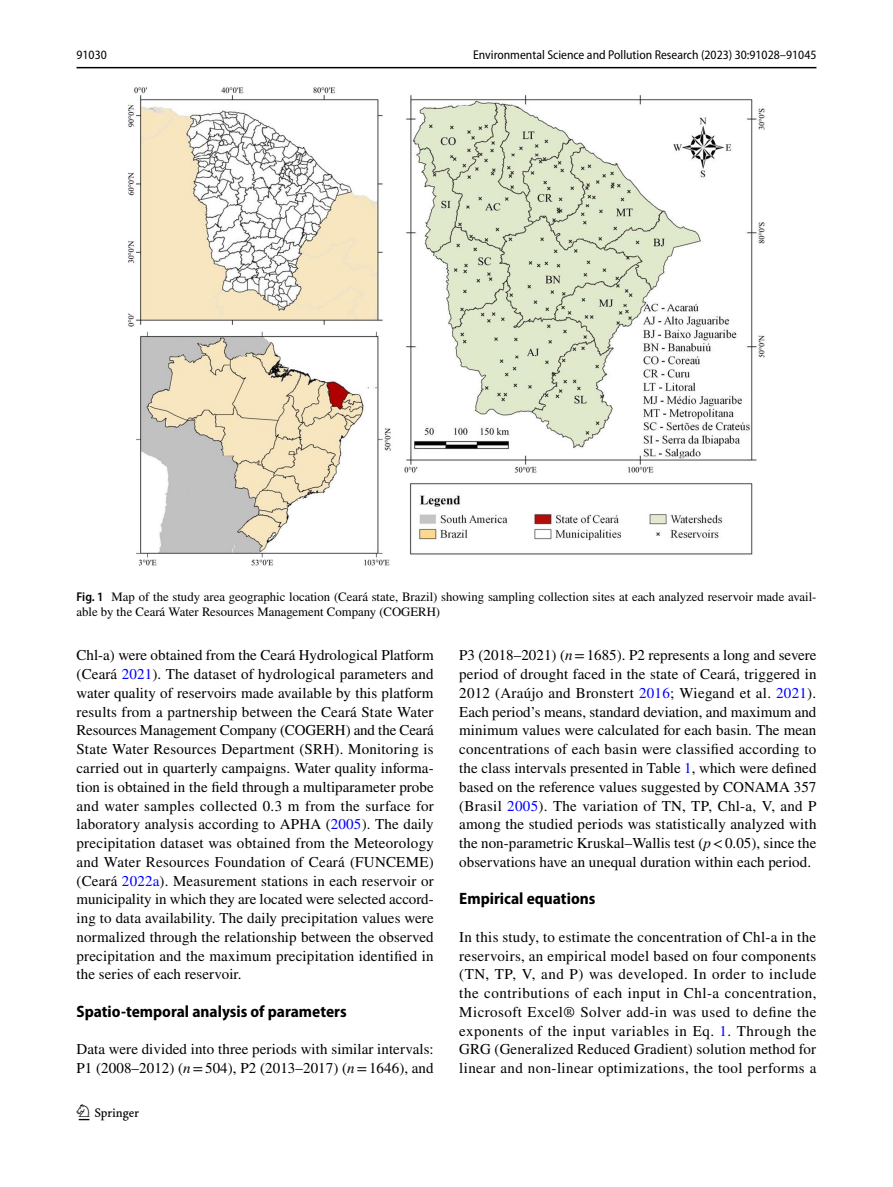
<style>
.page{position:relative;width:893px;height:1187px;background:#fff}
.page>*{position:absolute;margin:0;border:0;box-sizing:border-box;transform-origin:0 0}
.t1{font:22.5px "Springnew Regular 3";color:#000}
.t2{font:700 semi-condensed 16.5px "Myriad Pro";color:#000}
.t3{font:15px/18.8px "STIX";letter-spacing:.005em;color:#000;text-align:justify}
.t4{font:12.75px/15px "STIX";color:#000}
.t5{font:semi-condensed 12.75px "Myriad Pro";color:#000}
.s1{font-family:"Myriad Pro";font-weight:600;font-stretch:semi-condensed}
.s2{color:#00f}
.s3{font-style:italic}
</style>
<div class="page">
<hr style="left:77px;top:67px;width:739px;height:1px;background:#000">
<img style="left:128px;top:87px;width:637px;height:479px">
<p class="t5" style="left:77px;top:48px;width:32px">91030</p>
<p class="t5" style="left:473px;top:48px;width:345px">Environmental Science and Pollution Research (2023) 30:91028–91045</p>
<p class="t4" style="left:77px;top:590px;width:741px"><span class="s1">Fig. 1</span> Map of the study area geographic location (Ceará state, Brazil) showing sampling collection sites at each analyzed reservoir made avail&shy;able by the Ceará Water Resources Management Company (COGERH)</p>
<p class="t3" style="left:77px;top:647px;width:359px">Chl-a) were obtained from the Ceará Hydrological Platform (Ceará <span class="s2">2021</span>). The dataset of hydrological parameters and water quality of reservoirs made available by this platform results from a partnership between the Ceará State Water Resources Management Company (COGERH) and the Ceará State Water Resources Department (SRH). Monitoring is carried out in quarterly campaigns. Water quality informa&shy;tion is obtained in the field through a multiparameter probe and water samples collected 0.3 m from the surface for laboratory analysis according to APHA (<span class="s2">2005</span>). The daily precipitation dataset was obtained from the Meteorology and Water Resources Foundation of Ceará (FUNCEME) (Ceará <span class="s2">2022a</span>). Measurement stations in each reservoir or municipality in which they are located were selected accord&shy;ing to data availability. The daily precipitation values were normalized through the relationship between the observed precipitation and the maximum precipitation identified in the series of each reservoir.</p>
<p class="t2" style="left:77px;top:1002px;width:272px">Spatio‑temporal analysis of parameters</p>
<p class="t3" style="left:77px;top:1040px;width:359px">Data were divided into three periods with similar intervals:<br>P1 (2008–2012) (<span class="s3">n</span>=504), P2 (2013–2017) (<span class="s3">n</span>=1646), and</p>
<h1 class="t1" style="left:79px;top:1104px;width:62px">1 3</h1>
<p class="t3" style="left:459px;top:647px;width:359px">P3 (2018–2021) (<span class="s3">n</span>=1685). P2 represents a long and severe period of drought faced in the state of Ceará, triggered in 2012 (Araújo and Bronstert <span class="s2">2016</span>; Wiegand et al. <span class="s2">2021</span>).<br>Each period’s means, standard deviation, and maximum and minimum values were calculated for each basin. The mean concentrations of each basin were classified according to the class intervals presented in Table <span class="s2">1</span>, which were defined based on the reference values suggested by CONAMA 357 (Brasil <span class="s2">2005</span>). The variation of TN, TP, Chl-a, V, and P among the studied periods was statistically analyzed with the non-parametric Kruskal–Wallis test (<span class="s3">p</span>&lt;0.05), since the observations have an unequal duration within each period.</p>
<p class="t2" style="left:459px;top:889px;width:138px">Empirical equations</p>
<p class="t3" style="left:459px;top:928px;width:359px">In this study, to estimate the concentration of Chl-a in the reservoirs, an empirical model based on four components (TN, TP, V, and P) was developed. In order to include the contributions of each input in Chl-a concentration, Microsoft Excel® Solver add-in was used to define the exponents of the input variables in Eq. <span class="s2">1</span>. Through the GRG (Generalized Reduced Gradient) solution method for linear and non-linear optimizations, the tool performs a</p>
</div>
